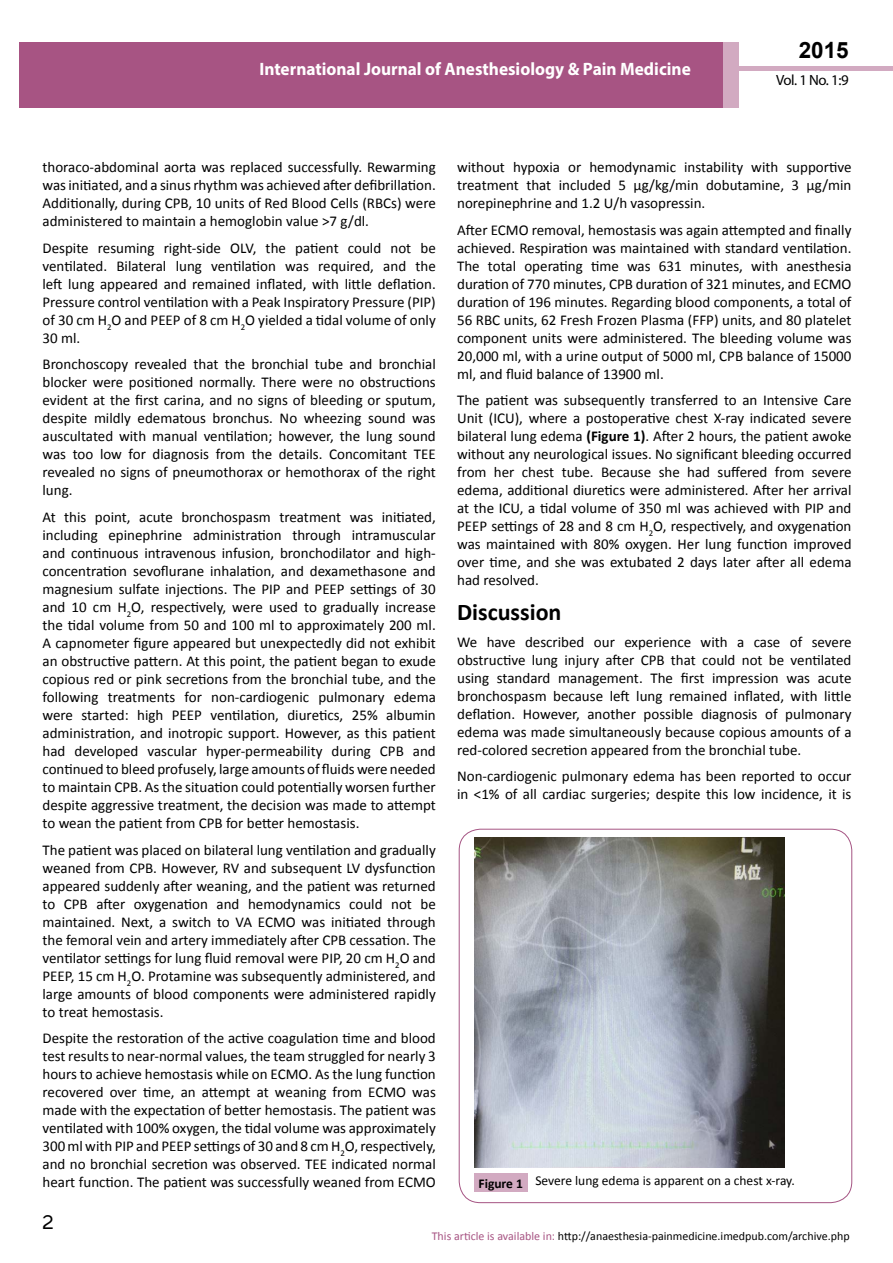
<style>
.page{position:relative;width:893px;height:1263px;background:#fff}
.page>*{position:absolute;margin:0;border:0;box-sizing:border-box;transform-origin:0 0}
.t1{font:25.5px "Tunga";color:#000}
.t2{font:700 24px "Calibri";color:#000}
.t3{font:700 22.5px "Arial";color:#000}
.t4{font:700 18px "Myriad Pro";color:#fff;scale:.96 1}
.t5{font:15px/18px "Calibri";color:#000;text-align:justify}
.t6{font:14.85px "Myriad Pro";color:#000}
.t7{font:13.5px "Calibri";color:#000}
.t8{font:12px "Calibri";color:#000}
.s1{font-weight:700}
.s2{color:#a75483}
</style>
<div class="page">
<div style="left:722px;top:66px;width:171px;height:5px;background:#d2aac1"></div>
<div style="left:19px;top:42px;width:706px;height:66px;background:#a75483"></div>
<div style="left:723px;top:42px;width:15px;height:66px;background:#d2aac1"></div>
<img style="left:474px;top:838px;width:310px;height:329px">
<div style="left:474px;top:1173px;width:53px;height:19px;background:#d2aac1"></div>
<p class="t4" style="left:259px;top:57px;width:451px">International Journal of Anesthesiology &amp; Pain Medicine</p>
<h3 class="t3" style="left:799px;top:35px;width:52px">2015</h3>
<p class="t6" style="left:776px;top:71px;width:74px">Vol. 1 No. 1:9</p>
<p class="t5" style="left:43px;top:158px;width:395px">thoraco-abdominal aorta was replaced successfully. Rewarming was initiated, and a sinus rhythm was achieved after defibrillation.<br>Additionally, during CPB, 10 units of Red Blood Cells (RBCs) were administered to maintain a hemoglobin value &gt;7 g/dl.</p>
<p class="t5" style="left:43px;top:239px;width:395px">Despite resuming right-side OLV, the patient could not be ventilated. Bilateral lung ventilation was required, and the left lung appeared and remained inflated, with little deflation.<br>Pressure control ventilation with a Peak Inspiratory Pressure (PIP) of 30 cm H<sub>2</sub>O and PEEP of 8 cm H<sub>2</sub>O yielded a tidal volume of only 30 ml.</p>
<p class="t5" style="left:43px;top:355px;width:395px">Bronchoscopy revealed that the bronchial tube and bronchial blocker were positioned normally. There were no obstructions evident at the first carina, and no signs of bleeding or sputum, despite mildly edematous bronchus. No wheezing sound was auscultated with manual ventilation; however, the lung sound was too low for diagnosis from the details. Concomitant TEE revealed no signs of pneumothorax or hemothorax of the right lung.</p>
<p class="t5" style="left:43px;top:508px;width:395px">At this point, acute bronchospasm treatment was initiated, including epinephrine administration through intramuscular and continuous intravenous infusion, bronchodilator and high&shy;concentration sevoflurane inhalation, and dexamethasone and magnesium sulfate injections. The PIP and PEEP settings of 30 and 10 cm H<sub>2</sub>O, respectively, were used to gradually increase the tidal volume from 50 and 100 ml to approximately 200 ml.<br>A capnometer figure appeared but unexpectedly did not exhibit an obstructive pattern. At this point, the patient began to exude copious red or pink secretions from the bronchial tube, and the following treatments for non-cardiogenic pulmonary edema were started: high PEEP ventilation, diuretics, 25% albumin administration, and inotropic support. However, as this patient had developed vascular hyper-permeability during CPB and continued to bleed profusely, large amounts of fluids were needed to maintain CPB. As the situation could potentially worsen further despite aggressive treatment, the decision was made to attempt to wean the patient from CPB for better hemostasis.</p>
<p class="t5" style="left:43px;top:840px;width:395px">The patient was placed on bilateral lung ventilation and gradually weaned from CPB. However, RV and subsequent LV dysfunction appeared suddenly after weaning, and the patient was returned to CPB after oxygenation and hemodynamics could not be maintained. Next, a switch to VA ECMO was initiated through the femoral vein and artery immediately after CPB cessation. The ventilator settings for lung fluid removal were PIP, 20 cm H<sub>2</sub>O and PEEP, 15 cm H<sub>2</sub>O. Protamine was subsequently administered, and large amounts of blood components were administered rapidly to treat hemostasis.</p>
<p class="t5" style="left:43px;top:1029px;width:395px">Despite the restoration of the active coagulation time and blood test results to near-normal values, the team struggled for nearly 3 hours to achieve hemostasis while on ECMO. As the lung function recovered over time, an attempt at weaning from ECMO was made with the expectation of better hemostasis. The patient was ventilated with 100% oxygen, the tidal volume was approximately 300 ml with PIP and PEEP settings of 30 and 8 cm H<sub>2</sub>O, respectively, and no bronchial secretion was observed. TEE indicated normal heart function. The patient was successfully weaned from ECMO</p>
<p class="t5" style="left:457px;top:158px;width:396px">without hypoxia or hemodynamic instability with supportive treatment that included 5 µg/kg/min dobutamine, 3 µg/min norepinephrine and 1.2 U/h vasopressin.</p>
<p class="t5" style="left:457px;top:221px;width:396px">After ECMO removal, hemostasis was again attempted and finally achieved. Respiration was maintained with standard ventilation.<br>The total operating time was 631 minutes, with anesthesia duration of 770 minutes, CPB duration of 321 minutes, and ECMO duration of 196 minutes. Regarding blood components, a total of 56 RBC units, 62 Fresh Frozen Plasma (FFP) units, and 80 platelet component units were administered. The bleeding volume was 20,000 ml, with a urine output of 5000 ml, CPB balance of 15000 ml, and fluid balance of 13900 ml.</p>
<p class="t5" style="left:457px;top:391px;width:396px">The patient was subsequently transferred to an Intensive Care Unit (ICU), where a postoperative chest X-ray indicated severe bilateral lung edema <span class="s1">(Figure 1)</span>. After 2 hours, the patient awoke without any neurological issues. No significant bleeding occurred from her chest tube. Because she had suffered from severe edema, additional diuretics were administered. After her arrival at the ICU, a tidal volume of 350 ml was achieved with PIP and PEEP settings of 28 and 8 cm H<sub>2</sub>O, respectively, and oxygenation was maintained with 80% oxygen. Her lung function improved over time, and she was extubated 2 days later after all edema had resolved.</p>
<h2 class="t2" style="left:457px;top:597px;width:106px">Discussion</h2>
<p class="t5" style="left:457px;top:633px;width:396px">We have described our experience with a case of severe obstructive lung injury after CPB that could not be ventilated using standard management. The first impression was acute bronchospasm because left lung remained inflated, with little deflation. However, another possible diagnosis of pulmonary edema was made simultaneously because copious amounts of a red-colored secretion appeared from the bronchial tube.</p>
<p class="t5" style="left:457px;top:767px;width:396px">Non-cardiogenic pulmonary edema has been reported to occur in &lt;1% of all cardiac surgeries; despite this low incidence, it is</p>
<p class="t7" style="left:478px;top:1172px;width:318px"><span class="s1">Figure 1</span> Severe lung edema is apparent on a chest x-ray.</p>
<h1 class="t1" style="left:42px;top:1205px;width:13px">2</h1>
<p class="t8" style="left:432px;top:1228px;width:419px"><span class="s2">This article is available in:</span> http://anaesthesia-painmedicine.imedpub.com/archive.php</p>
</div>
